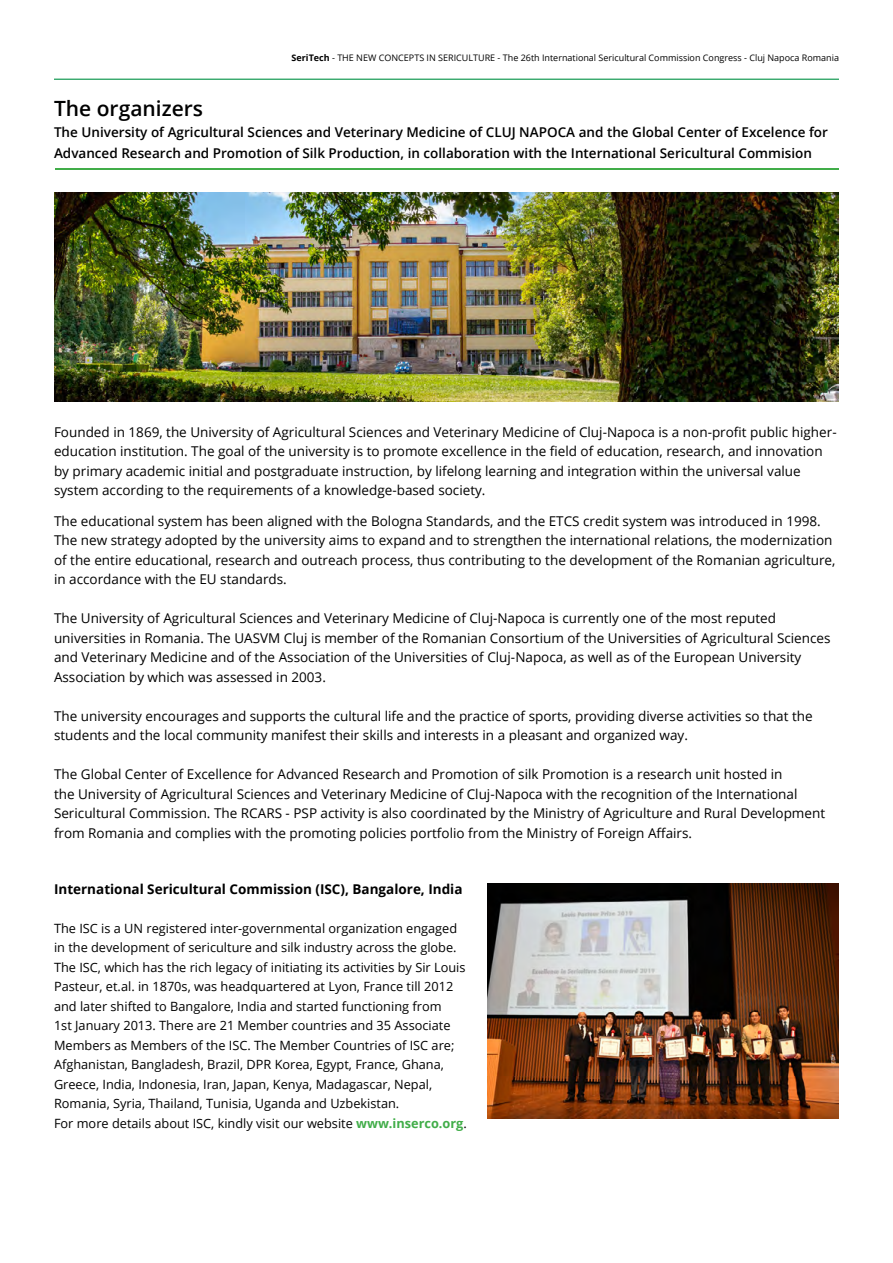
<style>
.page{position:relative;width:893px;height:1263px;background:#fff}
.page>*{position:absolute;margin:0;border:0;box-sizing:border-box;transform-origin:0 0}
.t1{font:600 21px "Open Sans";color:#000101}
.t2{font:13.5px/19.5px "Open Sans";color:#000}
.t3{font:600 13.5px/21px "Open Sans";color:#000101}
.t4{font:700 13.5px "Open Sans";color:#000}
.t5{font:12.75px/19.5px "Open Sans";color:#000}
.t6{font:9px "Open Sans";color:#000}
.s1{font-weight:700}
.s2{font-weight:700;color:#41ad49}
</style>
<div class="page">
<hr style="left:54px;top:79px;width:785px;height:1px;background:#039246">
<hr style="left:56px;top:168px;width:783px;height:2px;background:#41ad49">
<img style="left:55px;top:193px;width:783px;height:208px">
<img style="left:487px;top:884px;width:352px;height:234px">
<p class="t6" style="left:292px;top:51px;width:549px"><span class="s1">SeriTech</span> - THE NEW CONCEPTS IN SERICULTURE - The 26th International Sericultural Commission Congress - Cluj Napoca Romania</p>
<h1 class="t1" style="left:54px;top:94px;width:151px">The organizers</h1>
<p class="t3" style="left:54px;top:122px;width:775px">The University of Agricultural Sciences and Veterinary Medicine of CLUJ NAPOCA and the Global Center of Excelence for<br>Advanced Research and Promotion of Silk Production, in collaboration with the International Sericultural Commision</p>
<p class="t2" style="left:54px;top:422px;width:784px">Founded in 1869, the University of Agricultural Sciences and Veterinary Medicine of Cluj-Napoca is a non-profit public higher&shy;education institution. The goal of the university is to promote excellence in the field of education, research, and innovation by primary academic initial and postgraduate instruction, by lifelong learning and integration within the universal value system according to the requirements of a knowledge-based society.</p>
<p class="t2" style="left:54px;top:510px;width:783px">The educational system has been aligned with the Bologna Standards, and the ETCS credit system was introduced in 1998.<br>The new strategy adopted by the university aims to expand and to strengthen the international relations, the modernization of the entire educational, research and outreach process, thus contributing to the development of the Romanian agriculture, in accordance with the EU standards.</p>
<p class="t2" style="left:54px;top:608px;width:778px">The University of Agricultural Sciences and Veterinary Medicine of Cluj-Napoca is currently one of the most reputed universities in Romania. The UASVM Cluj is member of the Romanian Consortium of the Universities of Agricultural Sciences and Veterinary Medicine and of the Association of the Universities of Cluj-Napoca, as well as of the European University Association by which was assessed in 2003.</p>
<p class="t2" style="left:54px;top:705px;width:760px">The university encourages and supports the cultural life and the practice of sports, providing diverse activities so that the students and the local community manifest their skills and interests in a pleasant and organized way.</p>
<p class="t2" style="left:54px;top:764px;width:773px">The Global Center of Excellence for Advanced Research and Promotion of silk Promotion is a research unit hosted in<br>the University of Agricultural Sciences and Veterinary Medicine of Cluj-Napoca with the recognition of the International Sericultural Commission. The RCARS - PSP activity is also coordinated by the Ministry of Agriculture and Rural Development from Romania and complies with the promoting policies portfolio from the Ministry of Foreign Affairs.</p>
<p class="t4" style="left:54px;top:879px;width:410px">International Sericultural Commission (ISC), Bangalore, India</p>
<p class="t5" style="left:54px;top:918px;width:414px">The ISC is a UN registered inter-governmental organization engaged in the development of sericulture and silk industry across the globe.<br>The ISC, which has the rich legacy of initiating its activities by Sir Louis Pasteur, et.al. in 1870s, was headquartered at Lyon, France till 2012 and later shifted to Bangalore, India and started functioning from<br>1st January 2013. There are 21 Member countries and 35 Associate Members as Members of the ISC. The Member Countries of ISC are; Afghanistan, Bangladesh, Brazil, DPR Korea, Egypt, France, Ghana, Greece, India, Indonesia, Iran, Japan, Kenya, Madagascar, Nepal, Romania, Syria, Thailand, Tunisia, Uganda and Uzbekistan.<br>For more details about ISC, kindly visit our website <span class="s2">www.inserco.org</span>.</p>
</div>
